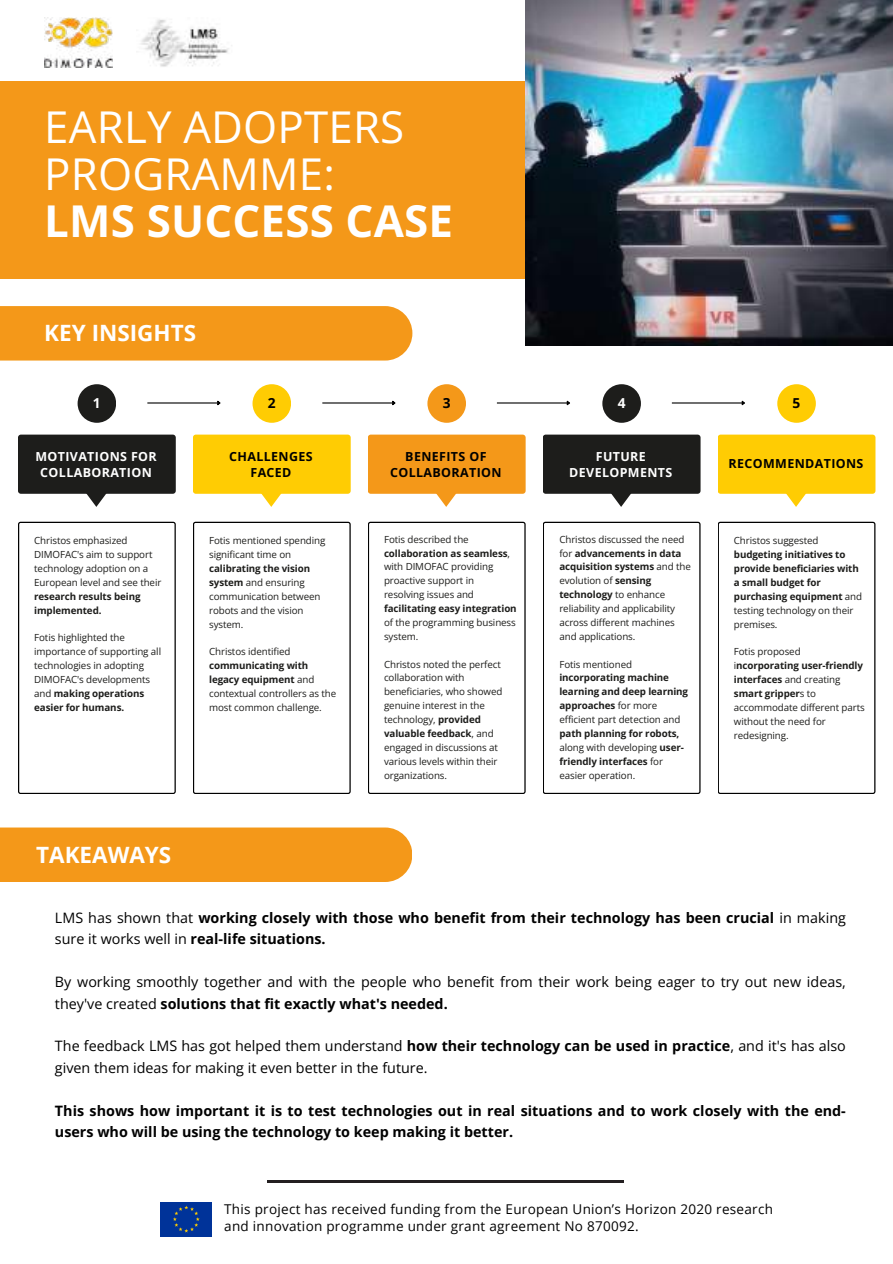
<style>
.page{position:relative;width:893px;height:1264px;background:#fff}
.page>*{position:absolute;margin:0;border:0;box-sizing:border-box;transform-origin:0 0}
.t1{font:43.8px/47.2px "Open Sans";letter-spacing:.005em;color:#fff}
.t2{font:700 43.8px "Open Sans";letter-spacing:.005em;color:#fff}
.t3{font:700 22.5px "Open Sans";color:#fff}
.t4{font:14.4px/21.3px "Open Sans";color:#000}
.t5{font:700 14.4px/21.3px "Open Sans";color:#000}
.t6{font:700 13.8px "Open Sans";color:#000}
.t7{font:700 13.8px "Open Sans";color:#fff}
.t8{font:13.5px/16.8px "Open Sans";letter-spacing:.02em;color:#000}
.t9{font:700 12.45px/16.6px "Open Sans";letter-spacing:.03em;color:#000;text-align:center}
.t10{font:700 12.45px/16.6px "Open Sans";letter-spacing:.03em;color:#fff;text-align:center}
.t11{font:9.75px/13.8px "Open Sans";letter-spacing:-.01em;color:#1d1d1b}
.t12{font:700 9.75px/13.8px "Open Sans";letter-spacing:-.01em;color:#1d1d1b}
.s1{font-weight:700}
.s2{font-weight:400}
</style>
<div class="page">
<div style="left:0;top:82px;width:614px;height:197px;background:#f49819"></div>
<img style="left:525px;top:0;width:367px;height:346px">
<img style="left:44px;top:18px;width:69px;height:49px">
<img style="left:141px;top:19px;width:91px;height:48px">
<div style="left:0;top:306px;width:412px;height:54px;background:#f49819"></div>
<svg style="left:18px;top:521px;width:158px;height:273px"></svg>
<svg style="left:193px;top:521px;width:158px;height:273px"></svg>
<div style="left:18px;top:434px;width:158px;height:60px;background:#1d1d1b;border-radius:3px"></div>
<div style="left:193px;top:434px;width:158px;height:60px;background:#ffcc03;border-radius:3px"></div>
<svg style="left:86px;top:493px;width:21px;height:14px"></svg>
<svg style="left:261px;top:493px;width:21px;height:14px"></svg>
<svg style="left:368px;top:521px;width:157px;height:273px"></svg>
<div style="left:368px;top:434px;width:157px;height:60px;background:#f49819;border-radius:3px"></div>
<svg style="left:435px;top:493px;width:21px;height:14px"></svg>
<svg style="left:543px;top:521px;width:157px;height:273px"></svg>
<div style="left:542px;top:434px;width:158px;height:60px;background:#1d1d1b;border-radius:3px"></div>
<svg style="left:610px;top:493px;width:21px;height:14px"></svg>
<svg style="left:718px;top:521px;width:157px;height:273px"></svg>
<div style="left:717px;top:434px;width:158px;height:60px;background:#ffcc03;border-radius:3px"></div>
<svg style="left:785px;top:493px;width:21px;height:14px"></svg>
<div style="left:78px;top:384px;width:38px;height:39px;background:#1d1d1b;border-radius:50%"></div>
<div style="left:252px;top:384px;width:39px;height:39px;background:#ffcc03;border-radius:50%"></div>
<div style="left:427px;top:384px;width:39px;height:39px;background:#f49819;border-radius:50%"></div>
<div style="left:602px;top:384px;width:39px;height:39px;background:#1d1d1b;border-radius:50%"></div>
<div style="left:777px;top:384px;width:38px;height:39px;background:#ffcc03;border-radius:50%"></div>
<hr style="left:147px;top:402px;width:70px;height:1px;background:#000">
<svg style="left:216px;top:400px;width:5px;height:6px"></svg>
<hr style="left:322px;top:402px;width:70px;height:1px;background:#000">
<svg style="left:391px;top:400px;width:5px;height:6px"></svg>
<hr style="left:497px;top:402px;width:70px;height:1px;background:#000">
<svg style="left:565px;top:400px;width:5px;height:6px"></svg>
<hr style="left:671px;top:402px;width:71px;height:1px;background:#000">
<svg style="left:740px;top:400px;width:5px;height:6px"></svg>
<div style="left:0;top:827px;width:412px;height:55px;background:#f49819"></div>
<div style="left:160px;top:1201px;width:52px;height:35px;background:#039"></div>
<svg style="left:173px;top:1205px;width:27px;height:27px"></svg>
<hr style="left:267px;top:1180px;width:357px;height:2px;background:#231f20">
<h1 class="t1" style="left:44px;top:102px;width:361px">EARLY ADOPTERS<br>PROGRAMME:</h1>
<h1 class="t2" style="left:44px;top:190px;width:410px">LMS SUCCESS CASE</h1>
<h2 class="t3" style="left:44px;top:317px;width:153px">KEY INSIGHTS</h2>
<h3 class="t7" style="left:93px;top:393px;width:9px">1</h3>
<h3 class="t6" style="left:268px;top:393px;width:9px">2</h3>
<h3 class="t6" style="left:443px;top:393px;width:9px">3</h3>
<h3 class="t7" style="left:617px;top:393px;width:9px">4</h3>
<h3 class="t6" style="left:792px;top:393px;width:9px">5</h3>
<p class="t10" style="left:35px;top:447px;width:123px">MOTIVATIONS FOR<br>COLLABORATION</p>
<p class="t9" style="left:229px;top:447px;width:85px">CHALLENGES<br>FACED</p>
<p class="t9" style="left:390px;top:447px;width:113px">BENEFITS OF<br>COLLABORATION</p>
<p class="t10" style="left:569px;top:447px;width:104px">FUTURE<br>DEVELOPMENTS</p>
<p class="t9" style="left:728px;top:455px;width:136px">RECOMMENDATIONS</p>
<p class="t11" style="left:34px;top:533px;width:129px">Christos emphasized<br>DIMOFAC's aim to support technology adoption on a<br>European level and see their</p>
<p class="t12" style="left:34px;top:589px;width:108px">research results being implemented.</p>
<p class="t11" style="left:34px;top:630px;width:128px">Fotis highlighted the importance of supporting all technologies in adopting<br>DIMOFAC's developments and <span class="s1">making operations easier for humans.</span></p>
<p class="t11" style="left:209px;top:533px;width:118px">Fotis mentioned spending significant time on</p>
<p class="t11" style="left:209px;top:561px;width:113px"><span class="s1">calibrating the vision system</span> and ensuring communication between robots and the vision system.</p>
<p class="t11" style="left:209px;top:644px;width:83px">Christos identified</p>
<p class="t11" style="left:209px;top:658px;width:129px"><span class="s1">communicating with legacy equipment</span> and contextual controllers as the most common challenge.</p>
<h2 class="t3" style="left:36px;top:838px;width:137px">TAKEAWAYS</h2>
<p class="t11" style="left:384px;top:532px;width:127px">Fotis described the <span class="s1">collaboration as seamless</span>, with DIMOFAC providing proactive support in resolving issues and</p>
<p class="t12" style="left:384px;top:601px;width:134px">facilitating easy integration</p>
<p class="t11" style="left:384px;top:615px;width:133px">of the programming business system.</p>
<p class="t11" style="left:384px;top:657px;width:120px">Christos noted the perfect collaboration with beneficiaries, who showed genuine interest in the technology, <span class="s1">provided valuable feedback</span>, and engaged in discussions at various levels within their organizations.</p>
<p class="t11" style="left:559px;top:532px;width:133px">Christos discussed the need for <span class="s1">advancements in data acquisition systems</span> and the evolution of <span class="s1">sensing technology</span> to enhance reliability and applicability across different machines and applications.</p>
<p class="t11" style="left:559px;top:657px;width:74px">Fotis mentioned</p>
<p class="t12" style="left:559px;top:670px;width:130px">incorporating machine learning and deep learning approaches <span class="s2">for more efficient part detection and</span></p>
<p class="t12" style="left:559px;top:726px;width:126px">path planning for robots, <span class="s2">along with developing</span> user&shy;friendly interfaces <span class="s2">for easier operation.</span></p>
<p class="t11" style="left:733px;top:533px;width:86px">Christos suggested</p>
<p class="t12" style="left:733px;top:547px;width:130px">budgeting initiatives to provide beneficiaries with a small budget for purchasing equipment <span class="s2">and testing technology on their premises.</span></p>
<p class="t11" style="left:733px;top:644px;width:132px">Fotis proposed i<span class="s1">ncorporating user-friendly interfaces</span> and creating <span class="s1">smart gripper</span>s to accommodate different parts without the need for redesigning.</p>
<h3 class="t5" style="left:55px;top:906px;width:792px"><span class="s2">LMS has shown that</span> working closely with those who benefit from their technology has been crucial <span class="s2">in making sure it works well in</span> real-life situations.</h3>
<h3 class="t4" style="left:55px;top:970px;width:792px">By working smoothly together and with the people who benefit from their work being eager to try out new ideas, they've created <span class="s1">solutions that fit exactly what's needed.</span></h3>
<h3 class="t4" style="left:55px;top:1035px;width:792px">The feedback LMS has got helped them understand <span class="s1">how their technology can be used in practice</span>, and it's has also given them ideas for making it even better in the future.</h3>
<h3 class="t5" style="left:55px;top:1099px;width:792px">This shows how important it is to test technologies out in real situations and to work closely with the end&shy;users who will be using the technology to keep making it better.</h3>
<h3 class="t8" style="left:224px;top:1200px;width:550px">This project has received funding from the European Union’s Horizon 2020 research and innovation programme under grant agreement No 870092.</h3>
</div>
